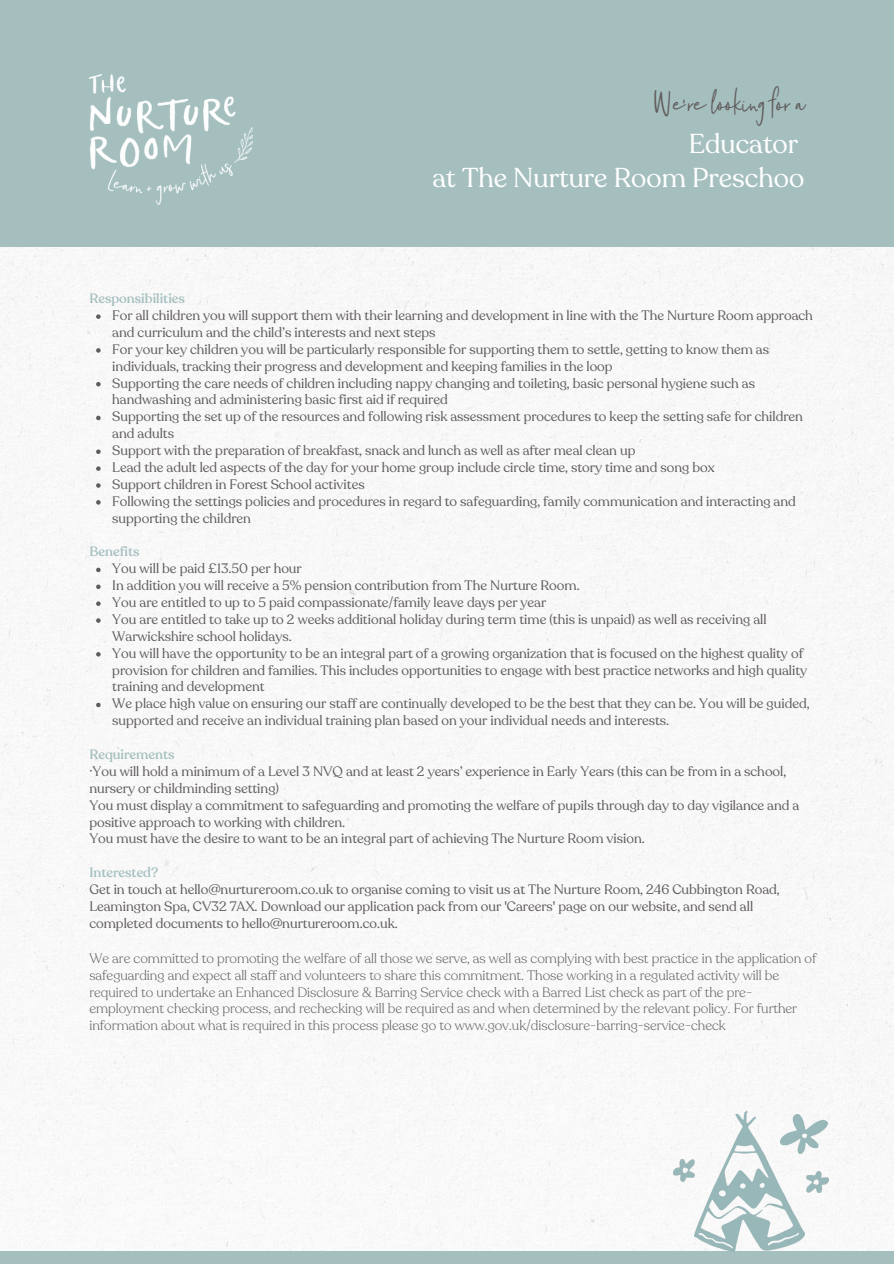
<style>
.page{position:relative;width:894px;height:1264px;background:#fff}
.page>*{position:absolute;margin:0;border:0;box-sizing:border-box;transform-origin:0 0}
.t1{font:35.55px "Poppitand Finch Script";color:#605c5b}
.t2{font:27px/33.8px "Recoleta";color:#fff;text-align:right}
.t3{font:13.5px/16.8px "Recoleta";color:#605c5b}
.t4{font:300 13.5px/16.8px "Recoleta";color:#605c5b}
.t5{font:500 13.5px "Recoleta";color:#a5bfbf}
</style>
<div class="page">
<img style="left:0;top:247px;width:893px;height:1004px">
<svg style="left:96px;top:314px;width:5px;height:5px"></svg>
<svg style="left:96px;top:348px;width:5px;height:5px"></svg>
<svg style="left:96px;top:382px;width:5px;height:4px"></svg>
<svg style="left:96px;top:416px;width:5px;height:4px"></svg>
<svg style="left:96px;top:449px;width:5px;height:5px"></svg>
<svg style="left:96px;top:466px;width:5px;height:5px"></svg>
<svg style="left:96px;top:483px;width:5px;height:5px"></svg>
<svg style="left:96px;top:500px;width:5px;height:4px"></svg>
<svg style="left:96px;top:567px;width:5px;height:5px"></svg>
<svg style="left:96px;top:584px;width:5px;height:5px"></svg>
<svg style="left:96px;top:601px;width:5px;height:5px"></svg>
<svg style="left:96px;top:618px;width:5px;height:5px"></svg>
<svg style="left:96px;top:652px;width:5px;height:4px"></svg>
<svg style="left:96px;top:702px;width:5px;height:5px"></svg>
<div style="left:0;top:0;width:893px;height:247px;background:#a5bfbf"></div>
<img style="left:89px;top:74px;width:163px;height:131px">
<div style="left:0;top:1251px;width:893px;height:12px;background:#a5bfbf"></div>
<img style="left:694px;top:1111px;width:109px;height:139px">
<img style="left:780px;top:1114px;width:47px;height:39px">
<img style="left:673px;top:1159px;width:21px;height:22px">
<img style="left:806px;top:1170px;width:22px;height:21px">
<p class="t1" style="left:654px;top:85px;width:151px">We'relooking for a</p>
<p class="t2" style="left:432px;top:127px;width:373px">Educator<br>at The Nurture Room Preschoo</p>
<p class="t5" style="left:89px;top:290px;width:97px">Responsibilities</p>
<h1 class="t3" style="left:112px;top:307px;width:702px">For all children you will support them with their learning and development in line with the The Nurture Room approach and curriculum and the child’s interests and next steps</h1>
<h2 class="t3" style="left:112px;top:341px;width:658px">For your key children you will be particularly responsible for supporting them to settle, getting to know them as individuals, tracking their progress and development and keeping families in the loop</h2>
<h3 class="t3" style="left:112px;top:375px;width:644px">Supporting the care needs of children including nappy changing and toileting, basic personal hygiene such as handwashing and administering basic first aid if required</h3>
<p class="t3" style="left:112px;top:408px;width:692px">Supporting the set up of the resources and following risk assessment procedures to keep the setting safe for children and adults</p>
<p class="t3" style="left:112px;top:442px;width:524px">Support with the preparation of breakfast, snack and lunch as well as after meal clean up</p>
<p class="t3" style="left:112px;top:459px;width:603px">Lead the adult led aspects of the day for your home group include circle time, story time and song box</p>
<p class="t3" style="left:112px;top:476px;width:254px">Support children in Forest School activites</p>
<p class="t3" style="left:112px;top:493px;width:685px">Following the settings policies and procedures in regard to safeguarding, family communication and interacting and supporting the children</p>
<p class="t5" style="left:89px;top:543px;width:52px">Benefits</p>
<p class="t3" style="left:112px;top:560px;width:191px">You will be paid £13.50 per hour</p>
<p class="t3" style="left:112px;top:577px;width:468px">In addition you will receive a 5% pension contribution from The Nurture Room.</p>
<h3 class="t3" style="left:112px;top:594px;width:435px">You are entitled to up to 5 paid compassionate/family leave days per year</h3>
<p class="t3" style="left:112px;top:611px;width:655px">You are entitled to take up to 2 weeks additional holiday during term time (this is unpaid) as well as receiving all<br>Warwickshire school holidays.</p>
<p class="t3" style="left:112px;top:645px;width:696px">You will have the opportunity to be an integral part of a growing organization that is focused on the highest quality of provision for children and families. This includes opportunities to engage with best practice networks and high quality training and development</p>
<p class="t3" style="left:112px;top:695px;width:698px">We place high value on ensuring our staff are continually developed to be the best that they can be. You will be guided, supported and receive an individual training plan based on your individual needs and interests.</p>
<p class="t5" style="left:89px;top:745px;width:87px">Requirements</p>
<p class="t3" style="left:89px;top:763px;width:698px">·You will hold a minimum of a Level 3 NVQ and at least 2 years’ experience in Early Years (this can be from in a school, nursery or childminding setting)</p>
<p class="t3" style="left:89px;top:797px;width:711px">You must display a commitment to safeguarding and promoting the welfare of pupils through day to day vigilance and a positive approach to working with children.</p>
<p class="t3" style="left:89px;top:830px;width:557px">You must have the desire to want to be an integral part of achieving The Nurture Room vision.</p>
<p class="t5" style="left:89px;top:863px;width:70px">Interested?</p>
<p class="t3" style="left:89px;top:881px;width:691px">Get in touch at hello@nurtureroom.co.uk to organise coming to visit us at The Nurture Room, 246 Cubbington Road,<br>Leamington Spa, CV32 7AX. Download our application pack from our 'Careers' page on our website, and send all completed documents to hello@nurtureroom.co.uk.</p>
<p class="t4" style="left:89px;top:950px;width:728px">We are committed to promoting the welfare of all those we serve, as well as complying with best practice in the application of safeguarding and expect all staff and volunteers to share this commitment. Those working in a regulated activity will be required to undertake an Enhanced Disclosure &amp; Barring Service check with a Barred List check as part of the pre&shy;employment checking process, and rechecking will be required as and when determined by the relevant policy. For further information about what is required in this process please go to www.gov.uk/disclosure-barring-service-check</p>
</div>
